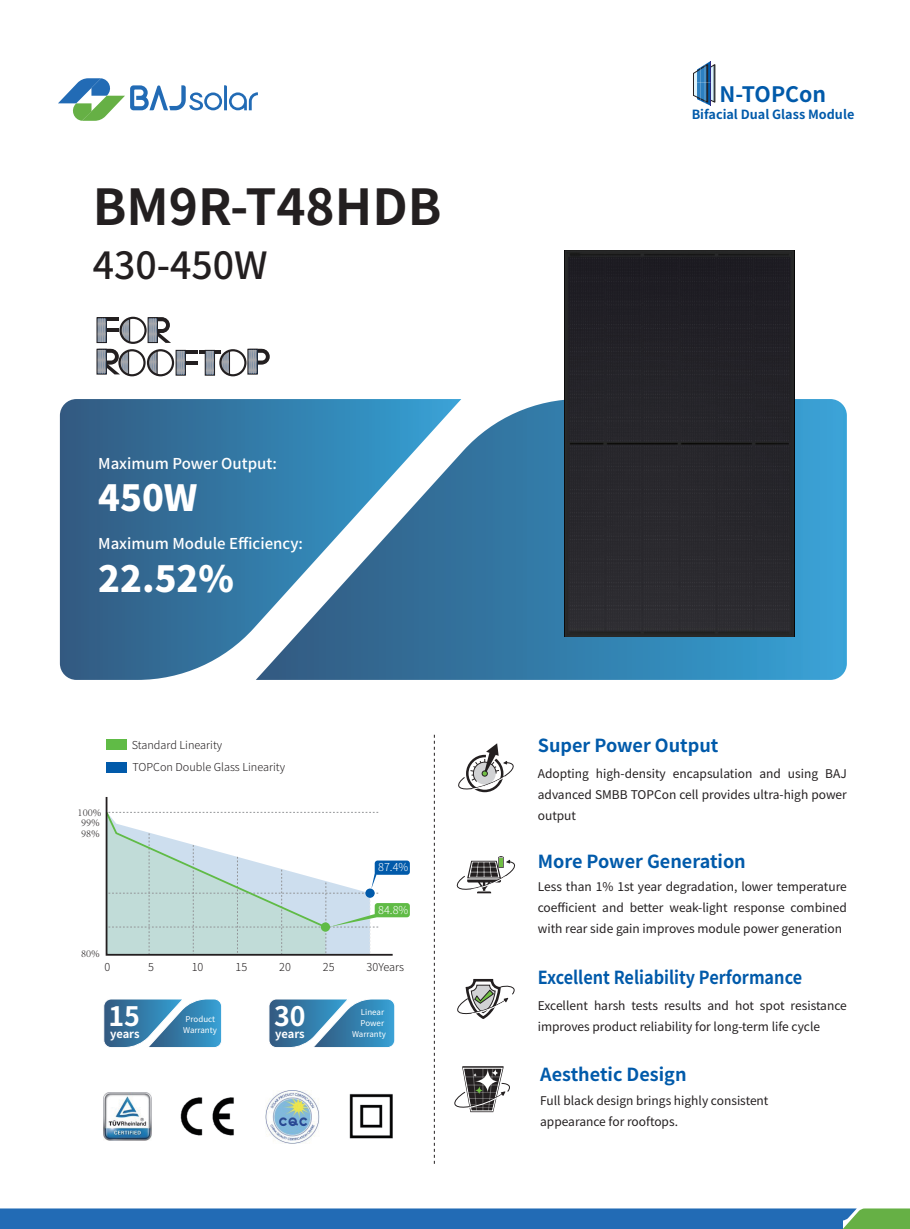
<style>
.page{position:relative;width:910px;height:1229px;background:#fff}
.page>*{position:absolute;margin:0;border:0;box-sizing:border-box;transform-origin:0 0}
.t1{font:700 49.5px "Source Han Sans CN";color:#231f20}
.t2{font:500 37.5px "Source Han Sans CN";color:#231f20}
.t3{font:800 36px "Source Han Sans CN";color:#fff}
.t4{font:700 26.85px "Source Han Sans CN";color:#fff}
.t5{font:700 21.3px "Source Han Sans CN";color:#015aaa}
.t6{font:700 18px "Source Han Sans CN";color:#015aaa}
.t7{font:700 18px "Source Han Sans CN";color:#015aaa;scale:.9 1}
.t8{font:500 15px "Source Han Sans CN";color:#fff}
.t9{font:700 12.6px "Source Han Sans CN";color:#015aaa}
.t10{font:12px/21px "Source Han Sans CN";color:#231f20;text-align:justify}
.t11{font:700 11.1px "Source Han Sans CN";letter-spacing:-.01em;color:#fff}
.t12{font:300 10.95px/22.6px "Source Han Sans CN";color:#231f20}
.t13{font:300 10.95px/10.6px "Adobe Song Std";color:#231f20;text-align:center}
.t14{font:300 10.95px "Source Han Sans CN";color:#fff}
.t15{font:7.95px/10.9px "Source Han Sans CN";color:#fff;text-align:right}
</style>
<div class="page">
<svg style="left:60px;top:399px;width:196px;height:281px;background:#3a6f97"></svg>
<svg style="left:256px;top:399px;width:591px;height:281px;background:#4c8eb6"></svg>
<img style="left:181px;top:1097px;width:53px;height:39px">
<img style="left:349px;top:1094px;width:44px;height:45px">
<img style="left:104px;top:1093px;width:47px;height:47px">
<img style="left:266px;top:1090px;width:54px;height:53px">
<svg style="left:58px;top:78px;width:200px;height:43px"></svg>
<svg style="left:434px;top:735px;width:1px;height:429px"></svg>
<svg style="left:458px;top:743px;width:56px;height:50px"></svg>
<svg style="left:456px;top:856px;width:59px;height:37px"></svg>
<svg style="left:457px;top:978px;width:58px;height:41px"></svg>
<div style="left:375px;top:860px;width:35px;height:15px;background:#015aaa;border-radius:3px"></div>
<div style="left:375px;top:903px;width:35px;height:14px;background:#60bb46;border-radius:3px"></div>
<div style="left:107px;top:739px;width:20px;height:11px;background:#60bb46"></div>
<div style="left:107px;top:762px;width:20px;height:11px;background:#015aaa"></div>
<svg style="left:105px;top:797px;width:289px;height:159px"></svg>
<div style="left:321px;top:922px;width:9px;height:10px;background:#60bb46;border-radius:50%"></div>
<svg style="left:365px;top:888px;width:10px;height:10px"></svg>
<svg style="left:104px;top:999px;width:118px;height:49px;background:#4f8eb4"></svg>
<svg style="left:269px;top:999px;width:126px;height:49px;background:#4e8db4"></svg>
<div style="left:714px;top:65px;width:1px;height:37px;border:1px solid #231f20"></div>
<svg style="left:693px;top:61px;width:21px;height:45px"></svg>
<svg style="left:0;top:1208px;width:910px;height:21px;background:#3278ac"></svg>
<div style="left:0;top:1220px;width:842px;height:9px;background:#226bb5"></div>
<hr style="left:97px;top:317px;width:22px;height:4px;background:#231f20">
<hr style="left:97px;top:328px;width:22px;height:4px;background:#231f20">
<svg style="left:99px;top:319px;width:6px;height:22px"></svg>
<div style="left:97px;top:317px;width:10px;height:26px;border:1px solid #231f20"></div>
<svg style="left:150px;top:317px;width:21px;height:26px"></svg>
<div style="left:148px;top:317px;width:10px;height:26px;border:1px solid #231f20"></div>
<div style="left:119px;top:317px;width:28px;height:27px;border:2px solid #231f20;border-radius:50%"></div>
<svg style="left:121px;top:318px;width:9px;height:25px"></svg>
<hr style="left:176px;top:350px;width:22px;height:4px;background:#231f20">
<hr style="left:176px;top:361px;width:22px;height:4px;background:#231f20">
<svg style="left:178px;top:352px;width:6px;height:22px"></svg>
<div style="left:176px;top:350px;width:10px;height:26px;border:1px solid #231f20"></div>
<svg style="left:249px;top:349px;width:21px;height:23px"></svg>
<div style="left:247px;top:349px;width:11px;height:25px;border:1px solid #231f20"></div>
<div style="left:118px;top:349px;width:28px;height:27px;border:2px solid #231f20;border-radius:50%"></div>
<svg style="left:97px;top:349px;width:32px;height:26px"></svg>
<div style="left:147px;top:349px;width:27px;height:27px;border:2px solid #231f20;border-radius:50%"></div>
<svg style="left:148px;top:351px;width:10px;height:24px"></svg>
<div style="left:219px;top:349px;width:27px;height:27px;border:2px solid #231f20;border-radius:50%"></div>
<svg style="left:220px;top:351px;width:10px;height:24px"></svg>
<hr style="left:199px;top:350px;width:22px;height:4px;background:#231f20">
<svg style="left:207px;top:352px;width:6px;height:22px"></svg>
<div style="left:205px;top:350px;width:10px;height:26px;border:1px solid #231f20"></div>
<img style="left:565px;top:250px;width:229px;height:387px">
<hr style="left:462px;top:1066px;width:42px;height:1px;background:#231f20">
<svg style="left:454px;top:1067px;width:56px;height:45px"></svg>
<h1 class="t1" style="left:93px;top:179px;width:350px">BM9R-T48HDB</h1>
<h2 class="t2" style="left:93px;top:244px;width:176px">430-450W</h2>
<p class="t8" style="left:98px;top:455px;width:180px">Maximum Power Output:</p>
<h3 class="t3" style="left:98px;top:477px;width:101px">450W</h3>
<p class="t8" style="left:98px;top:535px;width:206px">Maximum Module Efficiency:</p>
<h3 class="t3" style="left:98px;top:558px;width:137px">22.52%</h3>
<p class="t13" style="left:78px;top:807px;width:25px">100%<br>99%<br>98%</p>
<p class="t12" style="left:132px;top:733px;width:155px">Standard Linearity<br>TOPCon Double Glass Linearity</p>
<p class="t13" style="left:81px;top:948px;width:20px">80%</p>
<p class="t14" style="left:378px;top:861px;width:32px">87.4%</p>
<p class="t14" style="left:378px;top:904px;width:32px">84.8%</p>
<p class="t12" style="left:104px;top:955px;width:7px">0</p>
<p class="t12" style="left:148px;top:955px;width:7px">5</p>
<p class="t12" style="left:192px;top:955px;width:13px">10</p>
<p class="t12" style="left:235px;top:955px;width:13px">15</p>
<p class="t12" style="left:279px;top:955px;width:13px">20</p>
<p class="t12" style="left:323px;top:955px;width:13px">25</p>
<p class="t12" style="left:367px;top:955px;width:39px">30Years</p>
<h3 class="t4" style="left:108px;top:1001px;width:33px">15</h3>
<p class="t11" style="left:110px;top:1028px;width:31px">years</p>
<p class="t15" style="left:186px;top:1014px;width:31px">Product</p>
<p class="t15" style="left:183px;top:1025px;width:35px">Warranty</p>
<h3 class="t4" style="left:274px;top:1001px;width:33px">30</h3>
<p class="t11" style="left:275px;top:1028px;width:31px">years</p>
<p class="t15" style="left:352px;top:1006px;width:35px">Linear<br>Power<br>Warranty</p>
<h3 class="t5" style="left:719px;top:82px;width:108px">N-TOPCon</h3>
<p class="t9" style="left:692px;top:108px;width:164px">Bifacial Dual Glass Module</p>
<h3 class="t6" style="left:538px;top:735px;width:182px">Super Power Output</h3>
<p class="t10" style="left:538px;top:764px;width:311px">Adopting high-density encapsulation and using BAJ advanced SMBB TOPCon cell provides ultra-high power output</p>
<h3 class="t6" style="left:538px;top:851px;width:210px">More Power Generation</h3>
<p class="t10" style="left:538px;top:877px;width:311px">Less than 1% 1st year degradation, lower temperature coefficient and better weak-light response combined with rear side gain improves module power generation</p>
<h3 class="t7" style="left:538px;top:967px;width:295px">Excellent Reliability Performance</h3>
<p class="t10" style="left:538px;top:995px;width:311px">Excellent harsh tests results and hot spot resistance improves product reliability for long-term life cycle</p>
<h3 class="t6" style="left:540px;top:1064px;width:148px">Aesthetic Design</h3>
<p class="t10" style="left:540px;top:1090px;width:230px">Full black design brings highly consistent appearance for rooftops.</p>
</div>
